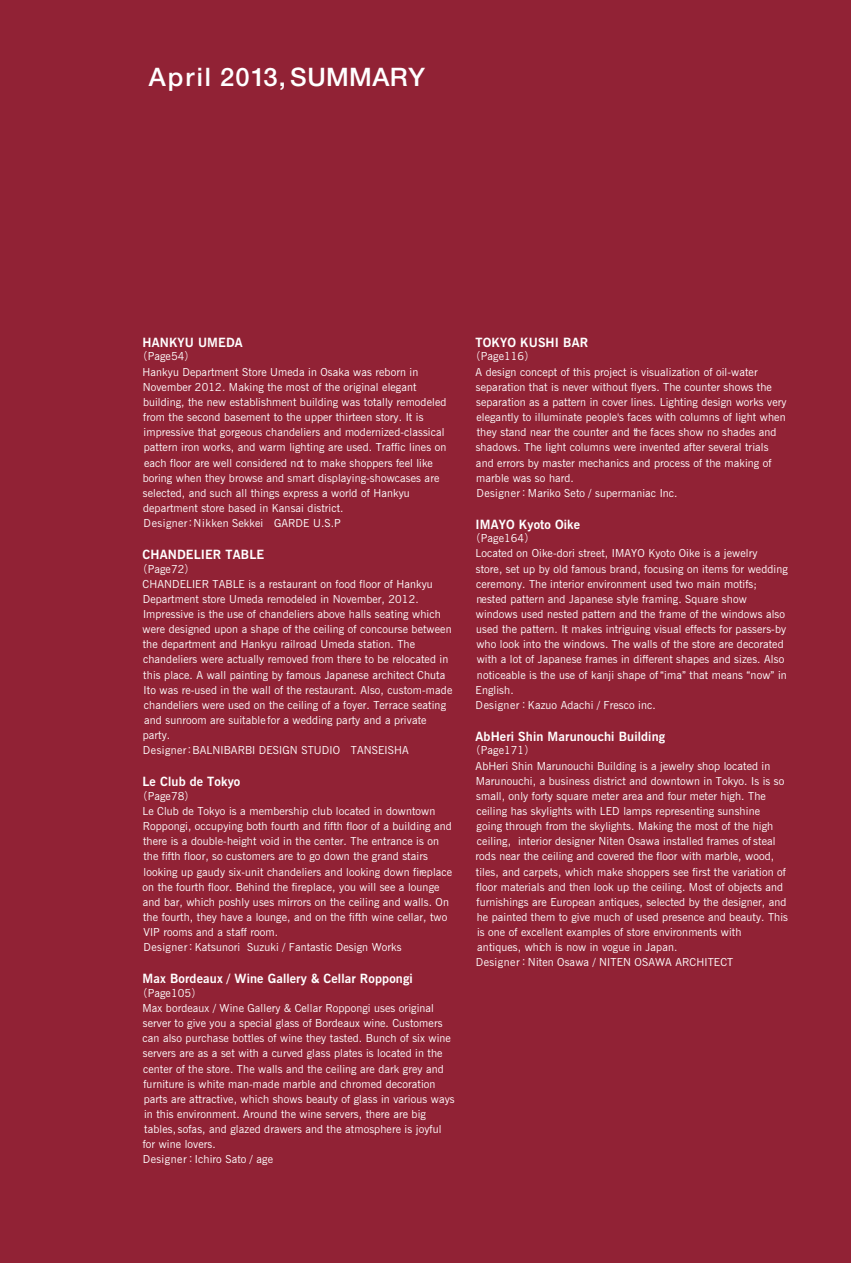
<style>
.page{position:relative;width:851px;height:1263px;background:#fff}
.page>*{position:absolute;margin:0;border:0;box-sizing:border-box;transform-origin:0 0}
.t1{font:500 25.5px "Helvetica Neue";letter-spacing:.03em;color:#fff}
.t2{font:700 12.75px "News Gothic BT";letter-spacing:.01em;color:#fff}
.t3{font:11.1px/15.1px "News Gothic BT";letter-spacing:.01em;color:#fff}
.s1{font-family:"Gothic BBB Pr 5";font-weight:500;font-size:10.65px}
</style>
<div class="page">
<div style="left:0;top:0;width:850px;height:1263px;background:#912235"></div>
<h1 class="t1" style="left:149px;top:61px;width:278px">April 2013, SUMMARY</h1>
<p class="t2" style="left:142px;top:335px;width:102px">HANKYU UMEDA</p>
<p class="t3" style="left:142px;top:349px;width:305px;text-indent:-6px"><span class="s1">（</span>Page54<span class="s1">）<br></span>Hankyu Department Store Umeda in Osaka was reborn in November 2012. Making the most of the original elegant building, the new establishment building was totally remodeled from the second basement to the upper thirteen story. It is impressive that gorgeous chandeliers and modernized-classical pattern iron works, and warm lighting are used. Traffic lines on each floor are well considered not to make shoppers feel like boring when they browse and smart displaying-showcases are selected, and such all things express a world of Hankyu department store based in Kansai district.<br>Designer<span class="s1">：</span>Nikken Sekkei GARDE U.S.P</p>
<p class="t2" style="left:142px;top:547px;width:123px">CHANDELIER TABLE</p>
<p class="t3" style="left:142px;top:561px;width:311px;text-indent:-6px"><span class="s1">（</span>Page72<span class="s1">）<br></span>CHANDELIER TABLE is a restaurant on food floor of Hankyu Department store Umeda remodeled in November, 2012.<br>Impressive is the use of chandeliers above halls seating which were designed upon a shape of the ceiling of concourse between the department and Hankyu railroad Umeda station. The chandeliers were actually removed from there to be relocated in this place. A wall painting by famous Japanese architect Chuta Ito was re-used in the wall of the restaurant. Also, custom-made chandeliers were used on the ceiling of a foyer. Terrace seating and sunroom are suitable for a wedding party and a private party.<br>Designer<span class="s1">：</span>BALNIBARBI DESIGN STUDIO TANSEISHA</p>
<p class="t2" style="left:142px;top:774px;width:99px">Le Club de Tokyo</p>
<p class="t3" style="left:142px;top:788px;width:311px;text-indent:-6px"><span class="s1">（</span>Page78<span class="s1">）<br></span>Le Club de Tokyo is a membership club located in downtown Roppongi, occupying both fourth and fifth floor of a building and there is a double-height void in the center. The entrance is on the fifth floor, so customers are to go down the grand stairs looking up gaudy six-unit chandeliers and looking down fireplace on the fourth floor. Behind the fireplace, you will see a lounge and bar, which poshly uses mirrors on the ceiling and walls. On the fourth, they have a lounge, and on the fifth wine cellar, two VIP rooms and a staff room.<br>Designer<span class="s1">：</span>Katsunori Suzuki / Fantastic Design Works</p>
<p class="t2" style="left:142px;top:971px;width:272px">Max Bordeaux / Wine Gallery &amp; Cellar Roppongi</p>
<p class="t3" style="left:142px;top:985px;width:313px;text-indent:-6px"><span class="s1">（</span>Page105<span class="s1">）<br></span>Max bordeaux / Wine Gallery &amp; Cellar Roppongi uses original server to give you a special glass of Bordeaux wine. Customers can also purchase bottles of wine they tasted. Bunch of six wine servers are as a set with a curved glass plates is located in the center of the store. The walls and the ceiling are dark grey and furniture is white man-made marble and chromed decoration parts are attractive, which shows beauty of glass in various ways in this environment. Around the wine servers, there are big tables, sofas, and glazed drawers and the atmosphere is joyful for wine lovers.<br>Designer<span class="s1">：</span>Ichiro Sato / age</p>
<p class="t2" style="left:475px;top:335px;width:114px">TOKYO KUSHI BAR</p>
<p class="t3" style="left:475px;top:349px;width:312px;text-indent:-6px"><span class="s1">（</span>Page116<span class="s1">）<br></span>A design concept of this project is visualization of oil-water separation that is never without flyers. The counter shows the separation as a pattern in cover lines. Lighting design works very elegantly to illuminate people's faces with columns of light when they stand near the counter and the faces show no shades and shadows. The light columns were invented after several trials and errors by master mechanics and process of the making of marble was so hard.<br>Designer<span class="s1">：</span>Mariko Seto / supermaniac Inc.</p>
<p class="t2" style="left:475px;top:516px;width:106px">IMAYO Kyoto Oike</p>
<p class="t3" style="left:475px;top:531px;width:313px;text-indent:-6px"><span class="s1">（</span>Page164<span class="s1">）<br></span>Located on Oike-dori street, IMAYO Kyoto Oike is a jewelry<br>store, set up by old famous brand, focusing on items for wedding ceremony. The interior environment used two main motifs; nested pattern and Japanese style framing. Square show windows used nested pattern and the frame of the windows also used the pattern. It makes intriguing visual effects for passers-by who look into the windows. The walls of the store are decorated with a lot of Japanese frames in different shapes and sizes. Also noticeable is the use of kanji shape of <span class="s1">“</span>ima<span class="s1">”</span> that means <span class="s1">“</span>now<span class="s1">”</span> in English.<br>Designer<span class="s1">：</span>Kazuo Adachi / Fresco inc.</p>
<p class="t2" style="left:475px;top:728px;width:191px">AbHeri Shin Marunouchi Building</p>
<p class="t3" style="left:475px;top:743px;width:314px;text-indent:-6px"><span class="s1">（</span>Page171<span class="s1">）<br></span>AbHeri Shin Marunouchi Building is a jewelry shop located in Marunouchi, a business district and downtown in Tokyo. Is is so small, only forty square meter area and four meter high. The ceiling has skylights with LED lamps representing sunshine<br>going through from the skylights. Making the most of the high ceiling, interior designer Niten Osawa installed frames of steal rods near the ceiling and covered the floor with marble, wood, tiles, and carpets, which make shoppers see first the variation of floor materials and then look up the ceiling. Most of objects and furnishings are European antiques, selected by the designer, and he painted them to give much of used presence and beauty. This is one of excellent examples of store environments with<br>antiques, which is now in vogue in Japan.<br>Designer<span class="s1">：</span>Niten Osawa / NITEN OSAWA ARCHITECT</p>
</div>
